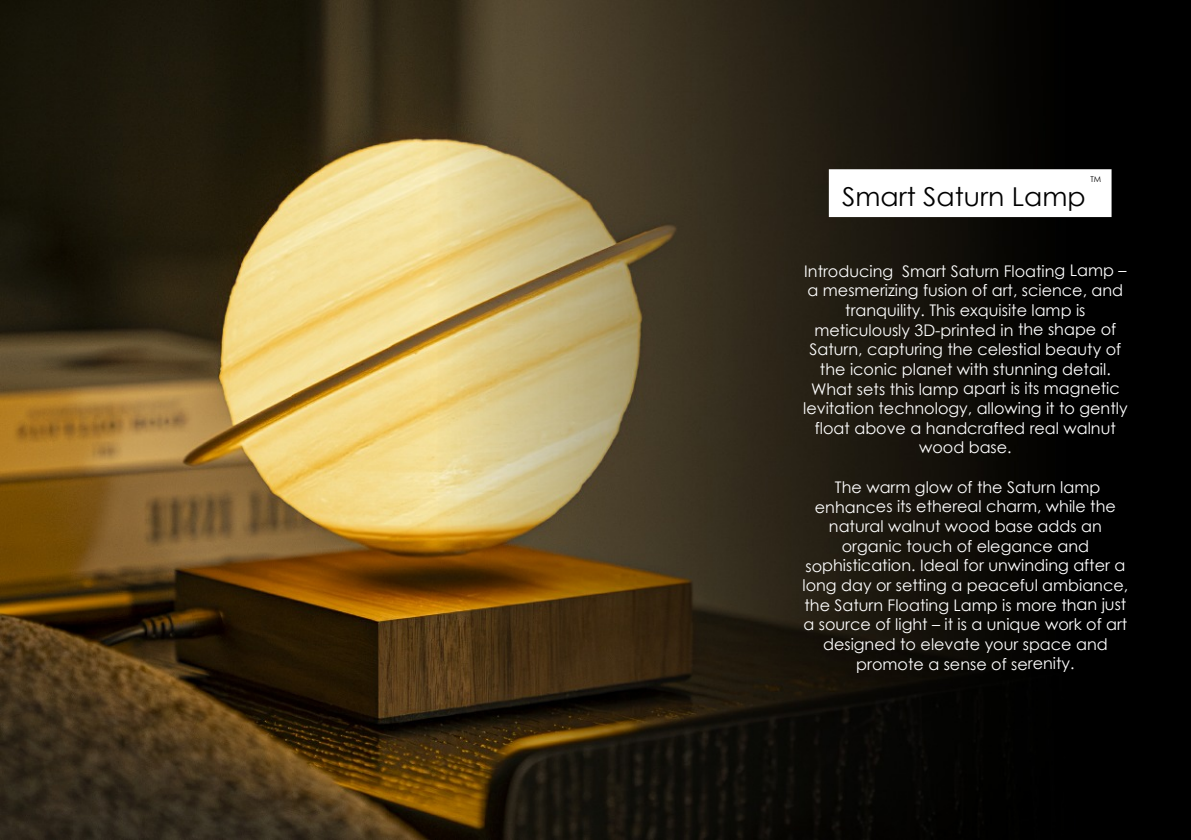
<style>
.page{position:relative;width:1191px;height:840px;background:#fff}
.page>*{position:absolute;margin:0;border:0;box-sizing:border-box;transform-origin:0 0}
.t1{font:26px "Century Gothic";color:#000}
.t2{font:16px/19.6px "Century Gothic";color:#fff;text-align:center}
.t3{font:8px "Century Gothic";color:#000}
</style>
<div class="page">
<img style="left:0;top:0;width:1190px;height:839px">
<div style="left:829px;top:169px;width:282px;height:48px;background:#fff;border:2px solid #fff"></div>
<p class="t3" style="left:1090px;top:176px;width:12px">TM</p>
<h1 class="t1" style="left:842px;top:186px;width:245px">Smart Saturn Lamp</h1>
<p class="t2" style="left:803px;top:262px;width:326px">Introducing Smart Saturn Floating Lamp – a mesmerizing fusion of art, science, and tranquility. This exquisite lamp is meticulously 3D-printed in the shape of Saturn, capturing the celestial beauty of the iconic planet with stunning detail.<br>What sets this lamp apart is its magnetic levitation technology, allowing it to gently float above a handcrafted real walnut wood base.</p>
<p class="t2" style="left:802px;top:478px;width:327px">The warm glow of the Saturn lamp enhances its ethereal charm, while the natural walnut wood base adds an organic touch of elegance and sophistication. Ideal for unwinding after a long day or setting a peaceful ambiance, the Saturn Floating Lamp is more than just a source of light – it is a unique work of art designed to elevate your space and promote a sense of serenity.</p>
</div>
